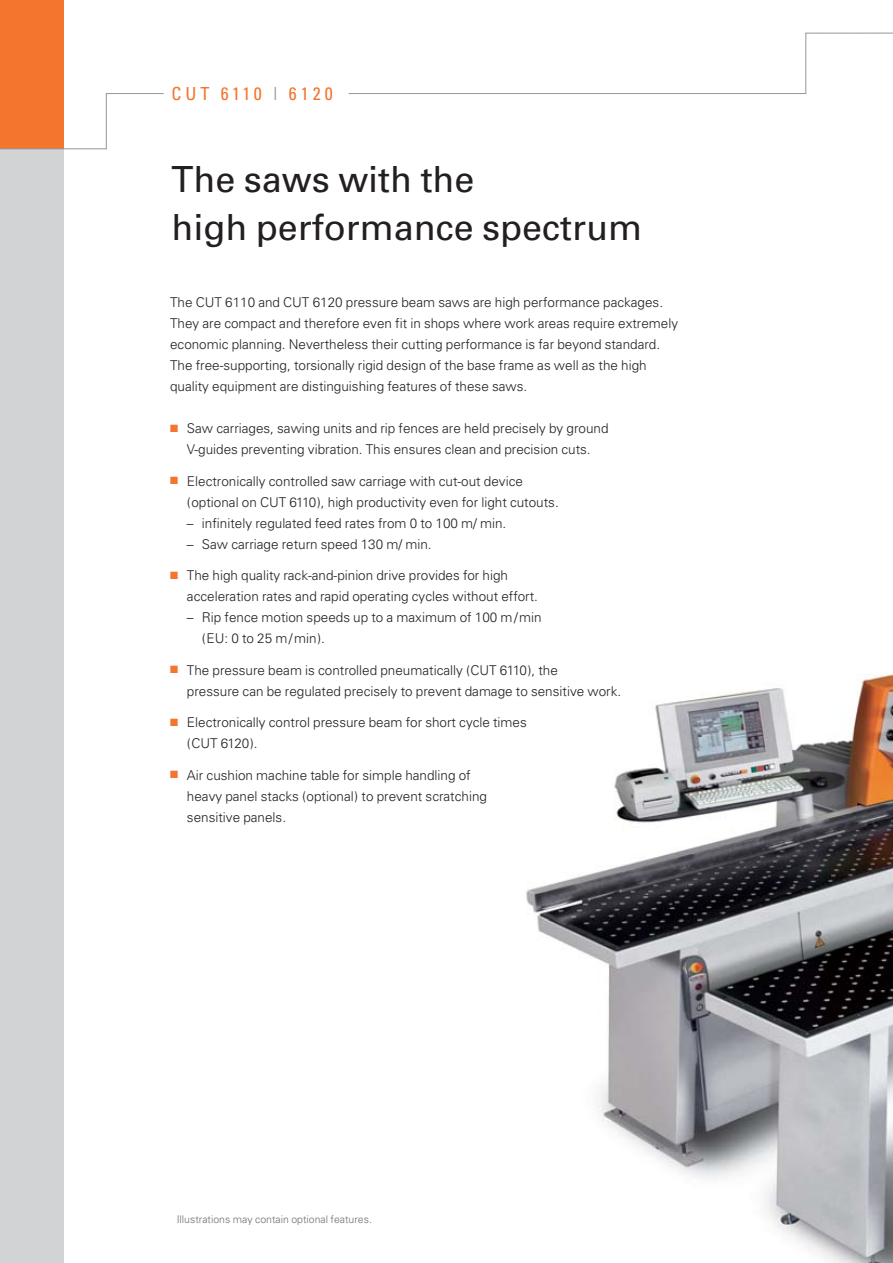
<style>
.page{position:relative;width:893px;height:1263px;background:#fff}
.page>*{position:absolute;margin:0;border:0;box-sizing:border-box;transform-origin:0 0}
.t1{font:36px/48px "Univers";color:#231f20}
.t2{font:condensed 18px "Univers";letter-spacing:.22em;color:#f4752e}
.t3{font:300 13.5px/21px "Univers";color:#231f20}
.t4{font:300 10.5px "Univers";color:#6d6e70}
.s1{color:#939598}
.s2{color:#f4752e}
</style>
<div class="page">
<img style="left:526px;top:674px;width:367px;height:589px">
<div style="left:0;top:149px;width:64px;height:1114px;background:#d1d3d4"></div>
<div style="left:0;top:0;width:64px;height:149px;background:#f4752e"></div>
<svg style="left:0;top:93px;width:164px;height:57px"></svg>
<svg style="left:348px;top:32px;width:545px;height:62px"></svg>
<h2 class="t2" style="left:172px;top:87px;width:163px">CUT 6110 <span class="s1">|</span> 6120</h2>
<h1 class="t1" style="left:172px;top:158px;width:472px">The saws with the<br>high performance spectrum</h1>
<p class="t3" style="left:170px;top:293px;width:510px">The CUT 6110 and CUT 6120 pressure beam saws are high performance packages.<br>They are compact and therefore even fit in shops where work areas require extremely economic planning. Nevertheless their cutting performance is far beyond standard.<br>The free-supporting, torsionally rigid design of the base frame as well as the high quality equipment are distinguishing features of these saws.</p>
<p class="t3" style="left:170px;top:419px;width:440px;text-align:center"><span class="s2">■</span> Saw carriages, sawing units and rip fences are held precisely by ground<br>V-guides preventing vibration. This ensures clean and precision cuts.</p>
<p class="t3" style="left:187px;top:472px;width:373px;text-indent:-17px"><span class="s2">■</span> Electronically controlled saw carriage with cut-out device (optional on CUT 6110), high productivity even for light cutouts.</p>
<p class="t3" style="left:187px;top:514px;width:321px">– infinitely regulated feed rates from 0 to 100 m/ min.</p>
<p class="t3" style="left:187px;top:535px;width:246px">– Saw carriage return speed 130 m/ min.</p>
<p class="t3" style="left:187px;top:566px;width:353px;text-indent:-17px"><span class="s2">■</span> The high quality rack-and-pinion drive provides for high acceleration rates and rapid operating cycles without effort.</p>
<p class="t3" style="left:202px;top:608px;width:341px;text-indent:-15px">– Rip fence motion speeds up to a maximum of 100 m/min (EU: 0 to 25 m/min).</p>
<p class="t3" style="left:187px;top:661px;width:436px;text-indent:-17px"><span class="s2">■</span> The pressure beam is controlled pneumatically (CUT 6110), the<br>pressure can be regulated precisely to prevent damage to sensitive work.</p>
<p class="t3" style="left:187px;top:713px;width:341px;text-indent:-17px"><span class="s2">■</span> Electronically control pressure beam for short cycle times (CUT 6120).</p>
<p class="t3" style="left:187px;top:766px;width:302px;text-indent:-17px"><span class="s2">■</span> Air cushion machine table for simple handling of heavy panel stacks (optional) to prevent scratching sensitive panels.</p>
<p class="t4" style="left:177px;top:1215px;width:197px">Illustrations may contain optional features.</p>
</div>
